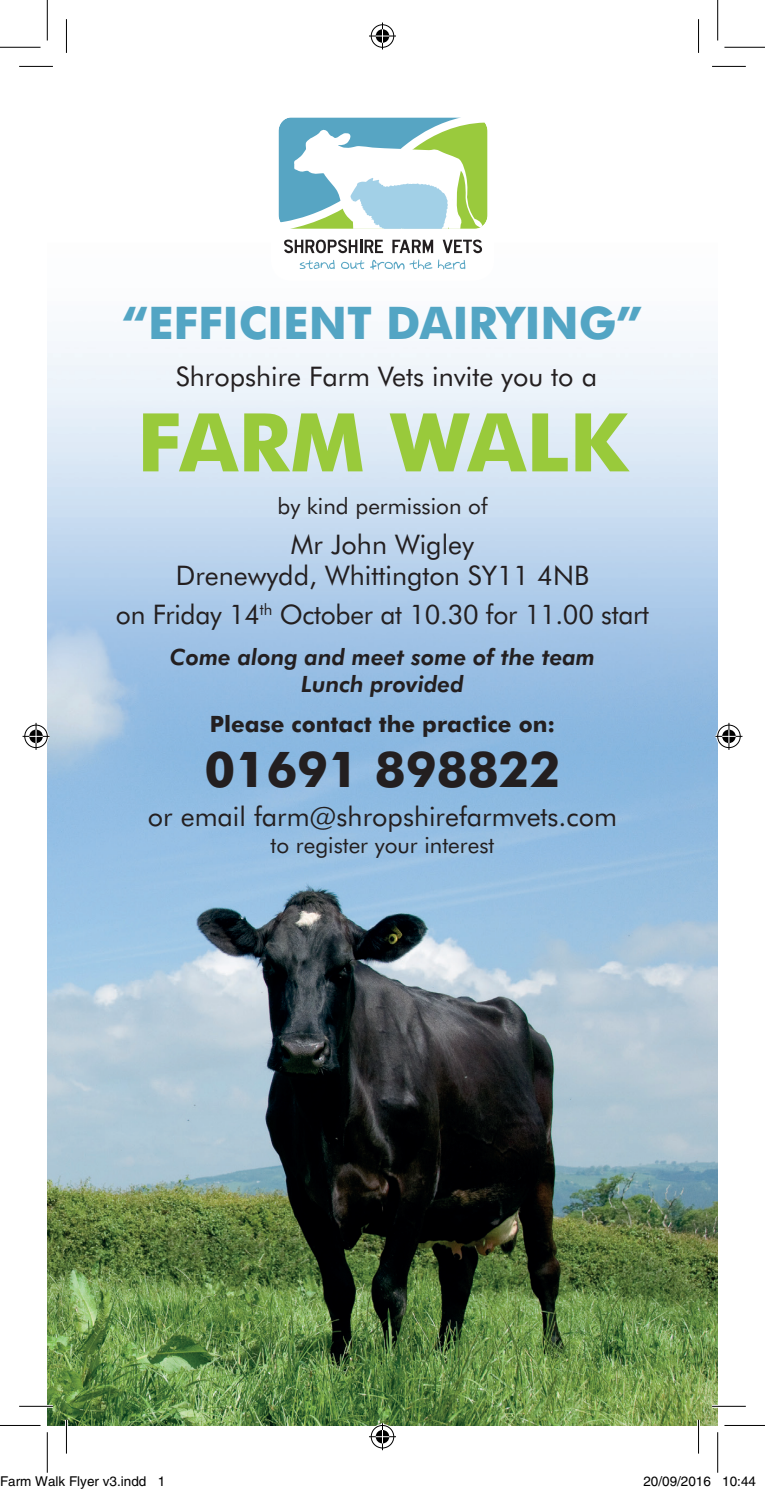
<style>
.page{position:relative;width:765px;height:1493px;background:#fff}
.page>*{position:absolute;margin:0;border:0;box-sizing:border-box;transform-origin:0 0}
.t1{font:700 81px "Futura BT";color:#99ca3b}
.t2{font:700 49.5px "Futura BT";color:#231f20}
.t3{font:700 45px "Futura BT";color:#53a5c4}
.t4{font:27px/31.5px "Futura BT";color:#231f20;text-align:center}
.t5{font:italic 800 22.5px/27px "Futura BT";color:#231f20;text-align:center}
.t6{font:22.5px "Futura BT";color:#231f20}
.t7{font:700 22.5px "Futura BT";color:#231f20}
.t8{font:13.5px "Helvetica";color:#000}
</style>
<div class="page">
<img style="left:47px;top:341px;width:670px;height:1084px">
<svg style="left:278px;top:117px;width:209px;height:112px"></svg>
<svg style="left:284px;top:239px;width:99px;height:14px"></svg>
<svg style="left:392px;top:240px;width:41px;height:13px"></svg>
<svg style="left:442px;top:239px;width:40px;height:14px"></svg>
<svg style="left:299px;top:260px;width:35px;height:9px"></svg>
<svg style="left:341px;top:260px;width:23px;height:9px"></svg>
<svg style="left:370px;top:259px;width:95px;height:11px"></svg>
<hr style="left:19px;top:1404px;width:34px;height:3px;background:#fff">
<hr style="left:711px;top:1404px;width:34px;height:3px;background:#fff">
<hr style="left:65px;top:1419px;width:3px;height:34px;background:#fff">
<hr style="left:696px;top:1419px;width:3px;height:34px;background:#fff">
<hr style="left:19px;top:66px;width:34px;height:1px;background:#000">
<hr style="left:711px;top:66px;width:34px;height:1px;background:#000">
<hr style="left:19px;top:1405px;width:34px;height:1px;background:#000">
<hr style="left:711px;top:1405px;width:34px;height:1px;background:#000">
<hr style="left:66px;top:19px;width:1px;height:34px;background:#000">
<hr style="left:66px;top:1419px;width:1px;height:34px;background:#000">
<hr style="left:697px;top:19px;width:1px;height:34px;background:#000">
<hr style="left:697px;top:1419px;width:1px;height:34px;background:#000">
<hr style="left:0;top:47px;width:40px;height:1px;background:#000">
<hr style="left:724px;top:47px;width:40px;height:1px;background:#000">
<hr style="left:0;top:1425px;width:40px;height:1px;background:#000">
<hr style="left:724px;top:1425px;width:40px;height:1px;background:#000">
<hr style="left:47px;top:0;width:1px;height:40px;background:#000">
<hr style="left:47px;top:1432px;width:1px;height:40px;background:#000">
<hr style="left:717px;top:0;width:1px;height:40px;background:#000">
<hr style="left:717px;top:1432px;width:1px;height:40px;background:#000">
<svg style="left:369px;top:23px;width:27px;height:27px"></svg>
<svg style="left:369px;top:1423px;width:27px;height:27px"></svg>
<svg style="left:23px;top:723px;width:27px;height:27px"></svg>
<svg style="left:715px;top:723px;width:27px;height:27px"></svg>
<div style="left:663px;top:1477px;width:5px;height:8px;border:1px solid #fff;border-radius:50%"></div>
<div style="left:661px;top:1476px;width:8px;height:10px;border:1px solid #fff;border-radius:50%"></div>
<div style="left:689px;top:1477px;width:5px;height:8px;border:1px solid #fff;border-radius:50%"></div>
<div style="left:688px;top:1476px;width:7px;height:10px;border:1px solid #fff;border-radius:50%"></div>
<div style="left:730px;top:1477px;width:5px;height:8px;border:1px solid #fff;border-radius:50%"></div>
<div style="left:729px;top:1476px;width:7px;height:10px;border:1px solid #fff;border-radius:50%"></div>
<h3 class="t3" style="left:123px;top:295px;width:521px">“EFFICIENT DAIRYING”</h3>
<p class="t4" style="left:176px;top:360px;width:422px">Shropshire Farm Vets invite you to a</p>
<h1 class="t1" style="left:137px;top:393px;width:492px">FARM WALK</h1>
<p class="t6" style="left:277px;top:492px;width:211px">by kind permission of</p>
<p class="t4" style="left:176px;top:528px;width:414px">Mr John Wigley<br>Drenewydd, Whittington SY11 4NB</p>
<p class="t4" style="left:116px;top:599px;width:534px">on Friday 14<sup>th</sup> October at 10.30 for 11.00 start</p>
<p class="t5" style="left:170px;top:643px;width:426px">Come along and meet some of the team<br>Lunch provided</p>
<p class="t7" style="left:210px;top:710px;width:346px">Please contact the practice on:</p>
<h2 class="t2" style="left:204px;top:738px;width:357px">01691 898822</h2>
<p class="t4" style="left:148px;top:800px;width:470px">or email farm@shropshirefarmvets.com</p>
<p class="t6" style="left:270px;top:831px;width:225px">to register your interest</p>
<p class="t8" style="left:0;top:1473px;width:167px">Farm Walk Flyer v3.indd 1</p>
<p class="t8" style="left:643px;top:1473px;width:114px">20/09/2016 10:44</p>
</div>
